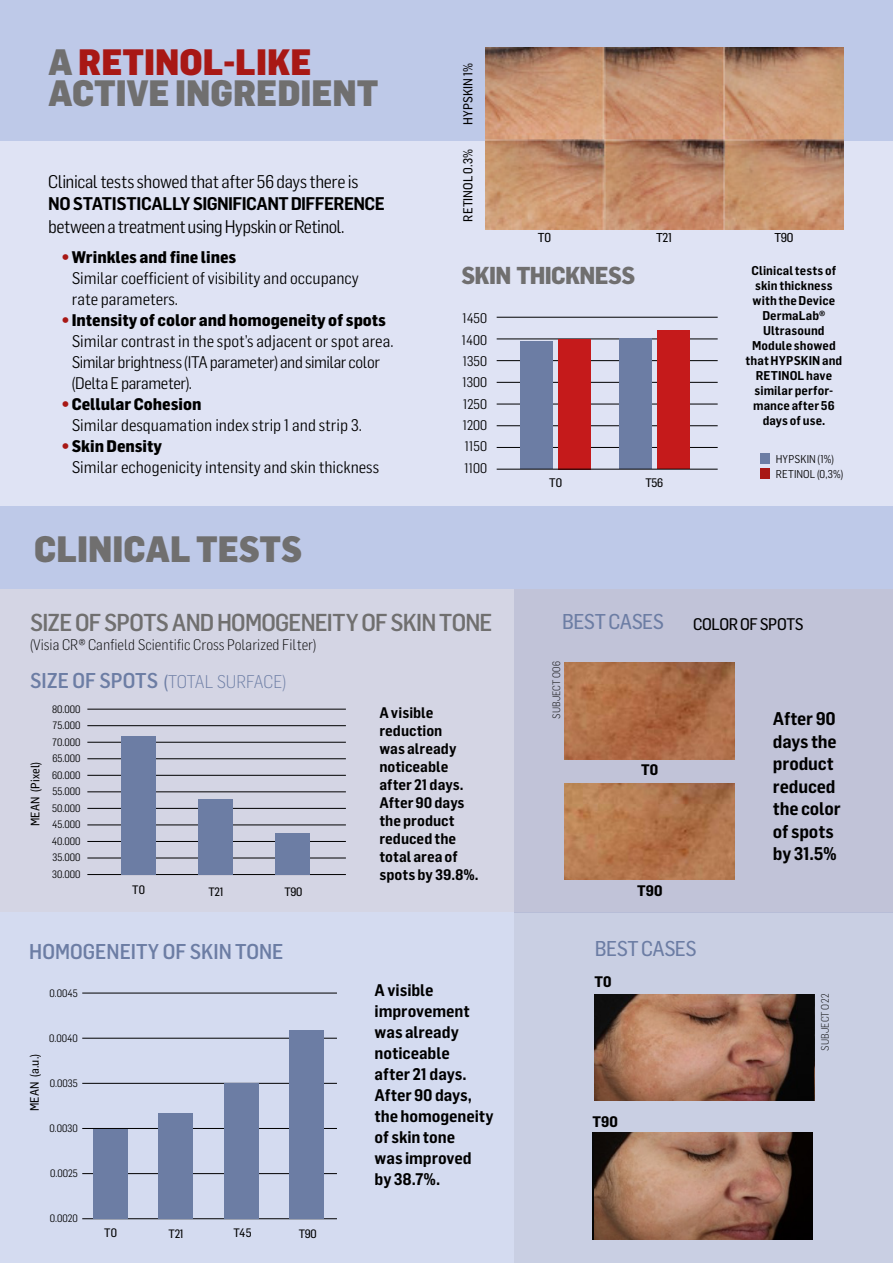
<style>
.page{position:relative;width:893px;height:1263px;background:#fff}
.page>*{position:absolute;margin:0;border:0;box-sizing:border-box;transform-origin:0 0}
.t1{font:900 36px/31.5px "Flama Semicond";color:#706f6f}
.t2{font:500 24px "Flama Semicond";letter-spacing:-.03em;color:#706f6f}
.t3{font:800 24px "Flama Semicond";letter-spacing:-.03em;color:#706f6f}
.t4{font:500 21px "Flama Semicond";color:#6c7da4}
.t5{font:21px "Flama Semicond Basic";letter-spacing:-.025em;color:#6c7da4}
.t6{font:600 18px/22.5px "Flama Semicond";letter-spacing:-.015em;color:#000}
.t7{font:18px "Flama Semicond";letter-spacing:-.025em;color:#000}
.t8{font:300 18px "Flama Semicond";letter-spacing:-.005em;color:#6c7da4}
.t9{font:16.5px/21px "Flama Semicond";color:#000}
.t10{font:600 16.5px/21px "Flama Semicond";letter-spacing:-.005em;color:#000}
.t11{font:16.5px "Flama Semicond Basic";letter-spacing:-.025em;color:#000}
.t12{font:600 15px/18px "Flama Semicond";color:#000}
.t13{font:300 15px "Flama Semicond";color:#000}
.t14{font:700 15px "Flama Semicond";letter-spacing:.01em;color:#000}
.t15{font:13.65px/21.3px "Flama Semicond";color:#000;text-align:justify}
.t16{font:12.75px "Flama Semicond Basic";letter-spacing:.005em;color:#000}
.t17{font:12.6px "Flama Semicond Basic";letter-spacing:-.025em;color:#000}
.t18{font:600 12.45px/15px "Flama Semicond";letter-spacing:.005em;color:#000;text-align:center}
.t19{font:12.15px "Flama Semicond Basic";color:#000}
.t20{font:12px "Flama Semicond Basic";letter-spacing:.015em;color:#000}
.t21{font:11.85px "Flama Semicond Basic";letter-spacing:-.02em;color:#000}
.t22{font:11.1px/14.9px "Flama Semicond";letter-spacing:.015em;color:#000}
.t23{font:10.5px/16.5px "Flama Semicond";color:#000;text-align:justify}
.t24{font:300 10.5px "Flama Semicond";letter-spacing:.02em;color:#000}
.s1{color:#a81815}
.s2{font-weight:900;color:#a81815}
.s3{font-weight:800}
.s4{font-weight:500;font-size:21px}
.s5{font-family:"Flama Semicond Basic";font-weight:400}
</style>
<div class="page">
<div style="left:0;top:589px;width:893px;height:323px;background:#d4d5e4"></div>
<div style="left:0;top:138px;width:893px;height:372px;background:#dfe3f4"></div>
<div style="left:0;top:912px;width:893px;height:351px;background:#d4dbf0"></div>
<div style="left:514px;top:912px;width:379px;height:351px;background:#c9cfe3"></div>
<div style="left:0;top:0;width:893px;height:140px;background:#bec9e8"></div>
<div style="left:514px;top:589px;width:379px;height:323px;background:#c1c3d8"></div>
<hr style="left:87px;top:791px;width:259px;height:1px;background:#000">
<hr style="left:87px;top:874px;width:259px;height:1px;background:#000">
<hr style="left:87px;top:709px;width:259px;height:1px;background:#000">
<hr style="left:87px;top:725px;width:259px;height:1px;background:#000">
<hr style="left:87px;top:758px;width:259px;height:1px;background:#000">
<hr style="left:87px;top:742px;width:259px;height:1px;background:#000">
<hr style="left:87px;top:775px;width:259px;height:1px;background:#000">
<hr style="left:87px;top:808px;width:259px;height:1px;background:#000">
<hr style="left:87px;top:825px;width:259px;height:1px;background:#000">
<hr style="left:87px;top:841px;width:259px;height:1px;background:#000">
<hr style="left:87px;top:858px;width:259px;height:1px;background:#000">
<div style="left:199px;top:799px;width:34px;height:75px;background:#6c7da4"></div>
<div style="left:121px;top:736px;width:34px;height:138px;background:#6c7da4"></div>
<div style="left:276px;top:833px;width:34px;height:41px;background:#6c7da4"></div>
<hr style="left:82px;top:1128px;width:255px;height:1px;background:#000">
<hr style="left:82px;top:1218px;width:255px;height:1px;background:#000">
<hr style="left:82px;top:1173px;width:255px;height:1px;background:#000">
<hr style="left:82px;top:993px;width:255px;height:1px;background:#000">
<hr style="left:82px;top:1038px;width:255px;height:1px;background:#000">
<hr style="left:82px;top:1083px;width:255px;height:1px;background:#000">
<div style="left:159px;top:1113px;width:34px;height:106px;background:#6c7da4"></div>
<div style="left:93px;top:1129px;width:34px;height:90px;background:#6c7da4"></div>
<div style="left:225px;top:1083px;width:34px;height:136px;background:#6c7da4"></div>
<div style="left:290px;top:1030px;width:34px;height:189px;background:#6c7da4"></div>
<img style="left:595px;top:994px;width:220px;height:107px">
<img style="left:593px;top:1133px;width:220px;height:106px">
<img style="left:565px;top:662px;width:170px;height:97px">
<img style="left:565px;top:783px;width:170px;height:97px">
<div style="left:0;top:506px;width:893px;height:83px;background:#bec9e8"></div>
<img style="left:485px;top:48px;width:359px;height:181px">
<div style="left:760px;top:454px;width:10px;height:10px;background:#6c7da4"></div>
<div style="left:760px;top:468px;width:10px;height:10px;background:#a81815"></div>
<hr style="left:497px;top:425px;width:221px;height:1px;background:#000">
<hr style="left:497px;top:447px;width:221px;height:1px;background:#000">
<hr style="left:497px;top:317px;width:221px;height:1px;background:#000">
<hr style="left:497px;top:360px;width:221px;height:1px;background:#000">
<hr style="left:497px;top:404px;width:221px;height:1px;background:#000">
<hr style="left:497px;top:339px;width:221px;height:1px;background:#000">
<hr style="left:497px;top:382px;width:221px;height:1px;background:#000">
<div style="left:520px;top:341px;width:33px;height:128px;background:#6c7da4"></div>
<div style="left:619px;top:339px;width:33px;height:130px;background:#6c7da4"></div>
<div style="left:559px;top:339px;width:32px;height:130px;background:#c51a1b"></div>
<div style="left:657px;top:330px;width:32px;height:139px;background:#c51a1b"></div>
<hr style="left:497px;top:469px;width:221px;height:1px;background:#000">
<h1 class="t1" style="left:48px;top:45px;width:332px">A <span class="s1">RETINOL-LIKE<br></span>ACTIVE INGREDIENT</h1>
<p class="t7" style="left:48px;top:171px;width:312px">Clinical tests showed that after 56 days there is</p>
<p class="t6" style="left:48px;top:192px;width:338px">NO STATISTICALLY SIGNIFICANT DIFFERENCE</p>
<p class="t7" style="left:48px;top:216px;width:298px">between a treatment using Hypskin or Retinol.</p>
<p class="t9" style="left:72px;top:246px;width:289px;text-indent:-10px"><span class="s2">•</span> <span class="s3">Wrinkles and fine lines<br></span>Similar coefficient of visibility and occupancy rate parameters.</p>
<p class="t9" style="left:72px;top:309px;width:323px;text-indent:-10px"><span class="s2">•</span> <span class="s3">Intensity of color and homogeneity of spots </span>Similar contrast in the spot’s adjacent or spot area.<br>Similar brightness (ITA parameter) and similar color (Delta E parameter).</p>
<p class="t9" style="left:72px;top:393px;width:291px;text-indent:-10px"><span class="s2">•</span> <span class="s3">Cellular Cohesion<br></span>Similar desquamation index strip 1 and strip 3.</p>
<p class="t9" style="left:72px;top:435px;width:309px;text-indent:-10px"><span class="s2">•</span> <span class="s3">Skin Density<br></span>Similar echogenicity intensity and skin thickness</p>
<h1 class="t1" style="left:34px;top:533px;width:270px">CLINICAL TESTS</h1>
<p class="t16" style="left:461px;top:125px;width:63px;rotate:-90deg">HYPSKIN 1%</p>
<p class="t16" style="left:461px;top:222px;width:74px;rotate:-90deg">RETINOL 0.3%</p>
<p class="t16" style="left:538px;top:230px;width:15px">T0</p>
<p class="t17" style="left:656px;top:231px;width:18px">T21</p>
<p class="t17" style="left:774px;top:231px;width:21px">T90</p>
<h2 class="t3" style="left:461px;top:261px;width:175px">SKIN THICKNESS</h2>
<p class="t18" style="left:745px;top:263px;width:98px">Clinical tests of skin thickness with the Device<br>DermaLab®<br>Ultrasound<br>Module showed that HYPSKIN and<br>RETINOL have similar perfor&shy;mance after 56 days of use.</p>
<p class="t22" style="left:776px;top:452px;width:69px">HYPSKIN (1%)<br>RETINOL (0,3%)</p>
<p class="t15" style="left:462px;top:308px;width:27px">1450<br>1400<br>1350<br>1300<br>1250<br>1200<br>1150<br>1100</p>
<p class="t19" style="left:549px;top:476px;width:15px">T0</p>
<p class="t19" style="left:645px;top:476px;width:19px">T56</p>
<h2 class="t2" style="left:30px;top:608px;width:464px">SIZE OF SPOTS AND HOMOGENEITY OF SKIN TONE</h2>
<p class="t13" style="left:30px;top:636px;width:288px">(Visia CR® Canfield Scientific Cross Polarized Filter)</p>
<p class="t8" style="left:30px;top:671px;width:258px"><span class="s4">SIZE OF SPOTS</span> <span class="s5">(</span>TOTAL SURFACE)</p>
<p class="t23" style="left:52px;top:701px;width:30px">80.000<br>75.000<br>70.000<br>65.000<br>60.000<br>55.000<br>50.000<br>45.000<br>40.000<br>35.000<br>30.000</p>
<p class="t12" style="left:379px;top:703px;width:101px">A visible reduction<br>was already noticeable after 21 days.<br>After 90 days the product reduced the total area of spots by 39.8%.</p>
<p class="t20" style="left:28px;top:826px;width:66px;rotate:-90deg">MEAN (Pixel)</p>
<p class="t20" style="left:132px;top:883px;width:14px">T0</p>
<p class="t21" style="left:208px;top:885px;width:17px">T21</p>
<p class="t21" style="left:284px;top:885px;width:19px">T90</p>
<p class="t4" style="left:29px;top:940px;width:256px">HOMOGENEITY OF SKIN TONE</p>
<p class="t23" style="left:49px;top:984px;width:30px">0.0045</p>
<p class="t23" style="left:49px;top:1029px;width:30px">0.0040</p>
<p class="t23" style="left:50px;top:1074px;width:29px">0.0035</p>
<p class="t23" style="left:50px;top:1119px;width:30px">0.0030</p>
<p class="t23" style="left:50px;top:1164px;width:29px">0.0025</p>
<p class="t23" style="left:50px;top:1209px;width:30px">0.0020</p>
<p class="t20" style="left:28px;top:1111px;width:58px;rotate:-90deg">MEAN (a.u.)</p>
<p class="t20" style="left:104px;top:1225px;width:14px">T0</p>
<p class="t21" style="left:168px;top:1227px;width:17px">T21</p>
<p class="t20" style="left:234px;top:1225px;width:19px">T45</p>
<p class="t21" style="left:299px;top:1227px;width:19px">T90</p>
<p class="t10" style="left:375px;top:980px;width:121px">A visible improvement was already noticeable<br>after 21 days.<br>After 90 days, the homogeneity of skin tone<br>was improved<br>by 38.7%.</p>
<p class="t5" style="left:562px;top:610px;width:103px">BEST CASES</p>
<p class="t24" style="left:550px;top:719px;width:59px;rotate:-90deg">SUBJECT O06</p>
<p class="t14" style="left:641px;top:761px;width:19px">T0</p>
<p class="t14" style="left:637px;top:882px;width:27px">T90</p>
<p class="t11" style="left:693px;top:614px;width:112px">COLOR OF SPOTS</p>
<p class="t6" style="left:773px;top:707px;width:69px">After 90 days the product reduced the color of spots by 31.5%</p>
<p class="t5" style="left:595px;top:936px;width:103px">BEST CASES</p>
<p class="t14" style="left:594px;top:973px;width:19px">T0</p>
<p class="t14" style="left:592px;top:1112px;width:27px">T90</p>
<p class="t24" style="left:819px;top:1051px;width:58px;rotate:-90deg">SUBJECT O22</p>
</div>
